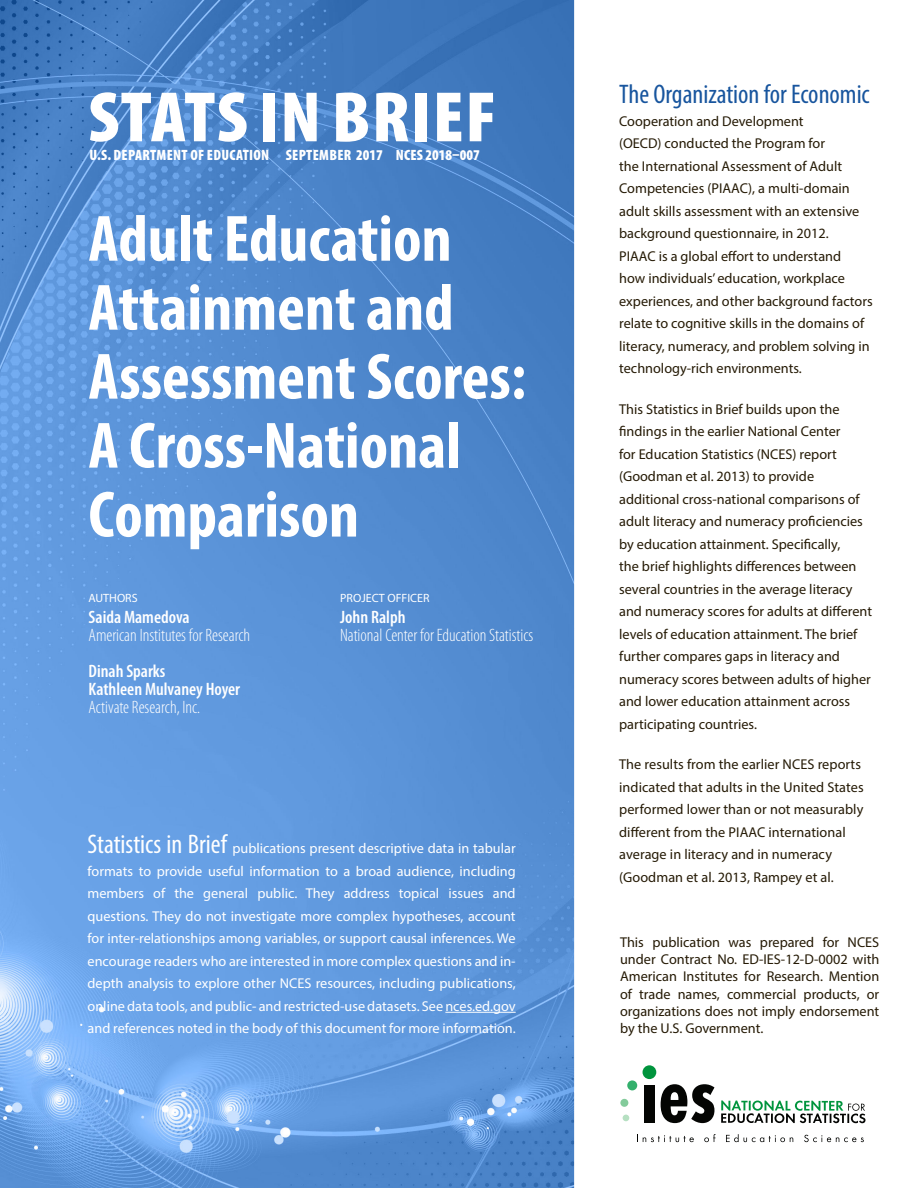
<style>
.page{position:relative;width:918px;height:1188px;background:#fff}
.page>*{position:absolute;margin:0;border:0;box-sizing:border-box;transform-origin:0 0}
.t1{font:900 condensed 72px "Myriad Pro";letter-spacing:.02em;color:#fff;scale:1.05 1}
.t2{font:700 condensed 66px/69px "Myriad Pro";color:#fff}
.t3{font:condensed 27px "Myriad Pro";color:#18559e}
.t4{font:300 condensed 18px/18px "Myriad Pro";color:#fff}
.t5{font:600 condensed 18px/18px "Myriad Pro";color:#fff}
.t6{font:900 condensed 15px "Myriad Pro";letter-spacing:.02em;color:#fff}
.t7{font:14.25px/22.5px "Myriad Pro";color:#251a05}
.t8{font:14.25px/22.5px "Myriad Pro";color:#fff;text-align:justify}
.t9{font:12px "Myriad Pro";color:#fff}
.s1{font-weight:600}
.s2{font-weight:300}
.s3{font-stretch:condensed;font-size:27px}
</style>
<div class="page">
<img style="left:0;top:0;width:866px;height:1188px">
<div style="left:627px;top:1080px;width:10px;height:10px;background:#33b06c;border-radius:50%"></div>
<div style="left:620px;top:1099px;width:8px;height:8px;background:#83cb9b;border-radius:50%"></div>
<svg style="left:623px;top:1115px;width:6px;height:6px"></svg>
<div style="left:643px;top:1065px;width:13px;height:14px;background:#00943d;border-radius:50%"></div>
<div style="left:644px;top:1085px;width:11px;height:37px;background:#040503"></div>
<svg style="left:661px;top:1084px;width:53px;height:39px"></svg>
<svg style="left:721px;top:1100px;width:144px;height:23px"></svg>
<svg style="left:637px;top:1135px;width:57px;height:7px"></svg>
<svg style="left:704px;top:1134px;width:12px;height:8px"></svg>
<svg style="left:726px;top:1134px;width:67px;height:8px"></svg>
<svg style="left:804px;top:1135px;width:60px;height:7px"></svg>
<hr style="left:445px;top:1012px;width:71px;height:1px;background:#fff">
<h1 class="t1" style="left:88px;top:77px;width:390px">STATS IN BRIEF</h1>
<p class="t6" style="left:286px;top:147px;width:196px">SEPTEMBER 2017 NCES 2018–007</p>
<p class="t6" style="left:90px;top:147px;width:181px">U.S. DEPARTMENT OF EDUCATION</p>
<h1 class="t2" style="left:88px;top:203px;width:439px">Adult Education<br>Attainment and<br>Assessment Scores:<br>A Cross-National<br>Comparison</h1>
<p class="t9" style="left:88px;top:590px;width:51px">AUTHORS</p>
<p class="t4" style="left:88px;top:607px;width:163px"><span class="s1">Saida Mamedova<br></span>American Institutes for Research</p>
<p class="t5" style="left:88px;top:662px;width:153px">Dinah Sparks<br>Kathleen Mulvaney Hoyer<br><span class="s2">Activate Research, Inc.</span></p>
<p class="t9" style="left:340px;top:590px;width:91px">PROJECT OFFICER</p>
<p class="t4" style="left:340px;top:607px;width:195px"><span class="s1">John Ralph<br></span>National Center for Education Statistics</p>
<p class="t8" style="left:88px;top:837px;width:430px"><span class="s3">Statistics in Brief</span> publications present descriptive data in tabular formats to provide useful information to a broad audience, including members of the general public. They address topical issues and questions. They do not investigate more complex hypotheses, account for inter-relationships among variables, or support causal inferences. We encourage readers who are interested in more complex questions and in&shy;depth analysis to explore other NCES resources, including publications, online data tools, and public- and restricted-use datasets. See nces.ed.gov and references noted in the body of this document for more information.</p>
<p class="t3" style="left:619px;top:78px;width:252px">The Organization for Economic</p>
<p class="t7" style="left:619px;top:109px;width:255px">Cooperation and Development<br>(OECD) conducted the Program for<br>the International Assessment of Adult Competencies (PIAAC), a multi-domain adult skills assessment with an extensive background questionnaire, in 2012.<br>PIAAC is a global effort to understand<br>how individuals’ education, workplace experiences, and other background factors relate to cognitive skills in the domains of literacy, numeracy, and problem solving in technology-rich environments.</p>
<p class="t7" style="left:619px;top:397px;width:254px">This Statistics in Brief builds upon the findings in the earlier National Center<br>for Education Statistics (NCES) report (Goodman et al. 2013) to provide additional cross-national comparisons of adult literacy and numeracy proficiencies by education attainment. Specifically,<br>the brief highlights differences between several countries in the average literacy and numeracy scores for adults at different levels of education attainment. The brief further compares gaps in literacy and numeracy scores between adults of higher and lower education attainment across participating countries.</p>
<p class="t7" style="left:619px;top:753px;width:246px">The results from the earlier NCES reports indicated that adults in the United States performed lower than or not measurably different from the PIAAC international average in literacy and in numeracy (Goodman et al. 2013, Rampey et al.</p>
<p class="t7" style="left:620px;top:934px;width:261px;line-height:17.1px;text-align:justify">This publication was prepared for NCES under Contract No. ED-IES-12-D-0002 with American Institutes for Research. Mention of trade names, commercial products, or organizations does not imply endorsement by the U.S. Government.</p>
</div>
